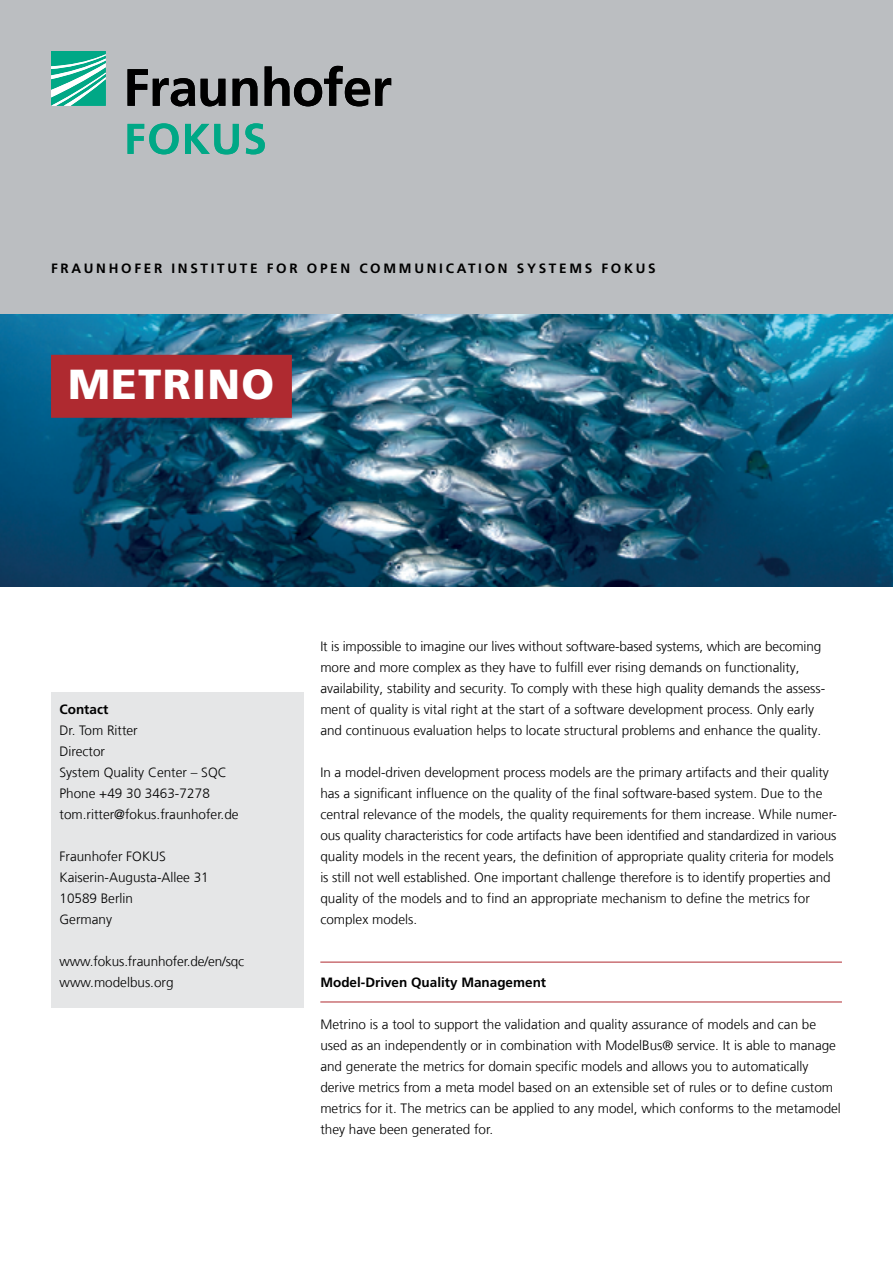
<style>
.page{position:relative;width:893px;height:1263px;background:#fff}
.page>*{position:absolute;margin:0;border:0;box-sizing:border-box;transform-origin:0 0}
.t1{font:900 42px "Frutiger LT Com";letter-spacing:.03em;color:#fff}
.t2{font:300 13.5px/21px "Frutiger LT Com";color:#000}
.t3{font:700 13.5px "Frutiger LT Com";letter-spacing:.2em;color:#000}
.t4{font:700 13.5px "Frutiger LT Com";color:#000}
</style>
<div class="page">
<div style="left:0;top:0;width:893px;height:315px;background:#bbbec1"></div>
<img style="left:0;top:315px;width:893px;height:272px">
<svg style="left:51px;top:51px;width:55px;height:55px;background:#4ac0a8"></svg>
<svg style="left:128px;top:69px;width:67px;height:37px"></svg>
<svg style="left:201px;top:79px;width:24px;height:27px"></svg>
<svg style="left:233px;top:78px;width:24px;height:28px"></svg>
<svg style="left:265px;top:66px;width:126px;height:40px"></svg>
<svg style="left:128px;top:123px;width:51px;height:31px"></svg>
<svg style="left:185px;top:124px;width:54px;height:30px"></svg>
<svg style="left:245px;top:123px;width:20px;height:31px"></svg>
<div style="left:51px;top:355px;width:241px;height:63px;background:#af2a30"></div>
<hr style="left:320px;top:962px;width:522px;height:1px;background:#af2a30">
<hr style="left:320px;top:1001px;width:522px;height:1px;background:#af2a30">
<div style="left:51px;top:693px;width:252px;height:315px;background:#e5e6e7"></div>
<p class="t3" style="left:51px;top:260px;width:595px">FRAUNHOF ER INSTI TUTE F OR OPEN COMMUNIC ATI ON SYSTEMS FOKUS</p>
<h1 class="t1" style="left:68px;top:359px;width:207px">METRINO</h1>
<p class="t3" style="left:60px;top:701px;width:50px">CONTACT</p>
<p class="t2" style="left:60px;top:720px;width:181px">Dr. Tom Ritter<br>Director<br>System Quality Center – SQC<br>Phone +49 30 3463-7278 tom.ritter@fokus.fraunhofer.de</p>
<p class="t2" style="left:60px;top:846px;width:151px">Fraunhofer FOKUS<br>Kaiserin-Augusta-Allee 31<br>10589 Berlin<br>Germany</p>
<p class="t2" style="left:60px;top:951px;width:186px">www.fokus.fraunhofer.de/en/sqc www.modelbus.org</p>
<p class="t2" style="left:320px;top:636px;width:506px">It is impossible to imagine our lives without software-based systems, which are becoming more and more complex as they have to fulfill ever rising demands on functionality, availability, stability and security. To comply with these high quality demands the assess&shy;ment of quality is vital right at the start of a software development process. Only early and continuous evaluation helps to locate structural problems and enhance the quality.</p>
<p class="t2" style="left:320px;top:762px;width:518px">In a model-driven development process models are the primary artifacts and their quality has a significant influence on the quality of the final software-based system. Due to the central relevance of the models, the quality requirements for them increase. While numer&shy;ous quality characteristics for code artifacts have been identified and standardized in various quality models in the recent years, the definition of appropriate quality criteria for models is still not well established. One important challenge therefore is to identify properties and quality of the models and to find an appropriate mechanism to define the metrics for complex models.</p>
<p class="t4" style="left:320px;top:974px;width:227px">MODEL-DRIVEN QUALITY MANAGEMENT</p>
<p class="t2" style="left:320px;top:1014px;width:522px">Metrino is a tool to support the validation and quality assurance of models and can be used as an independently or in combination with ModelBus® service. It is able to manage and generate the metrics for domain specific models and allows you to automatically derive metrics from a meta model based on an extensible set of rules or to define custom metrics for it. The metrics can be applied to any model, which conforms to the metamodel they have been generated for.</p>
</div>
